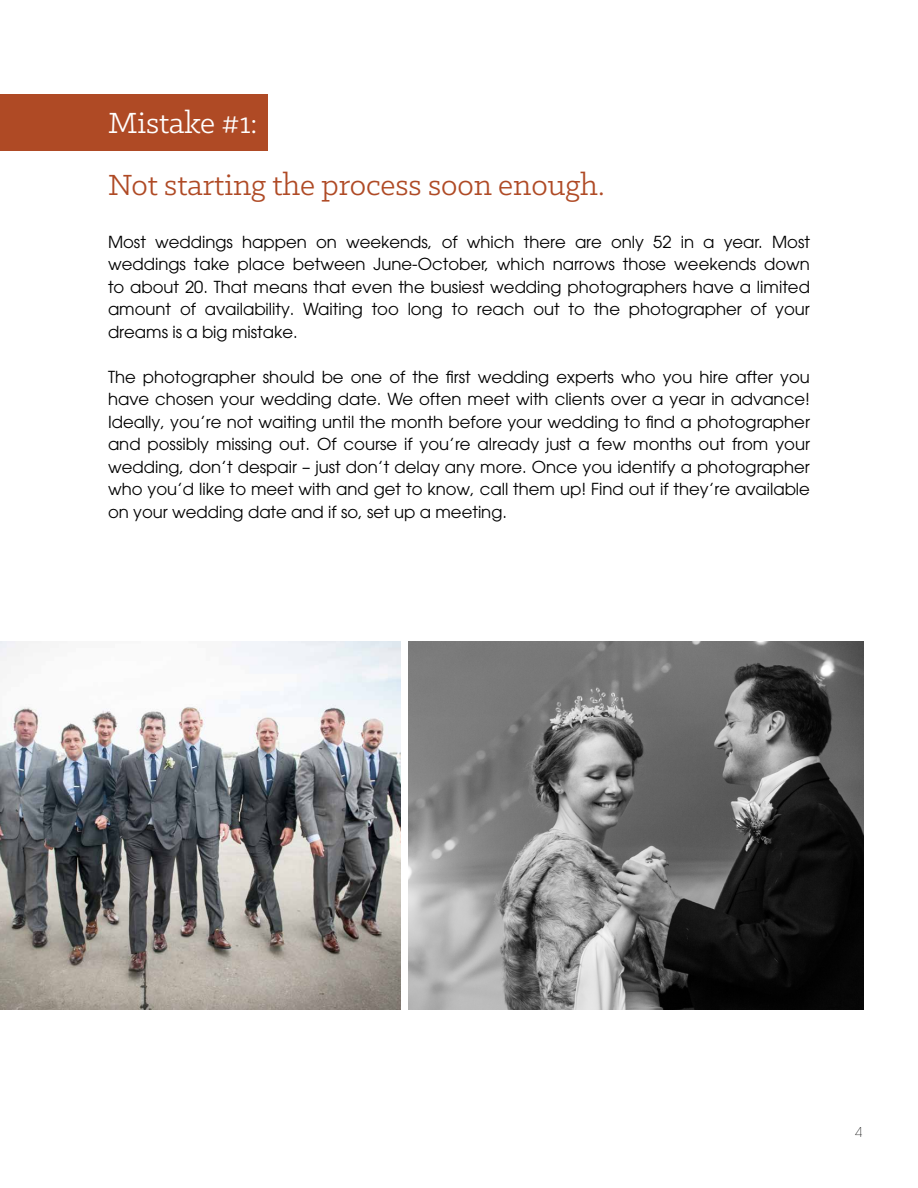
<style>
.page{position:relative;width:918px;height:1188px;background:#fff}
.page>*{position:absolute;margin:0;border:0;box-sizing:border-box;transform-origin:0 0}
.t1{font:33px "Klinic Slab";color:#af4a25}
.t2{font:33px "Klinic Slab";color:#fff}
.t3{font:16.5px/22.5px "Avant Garde";color:#000;text-align:justify}
.t4{font:200 13.5px "Avant Garde";color:#000}
</style>
<div class="page">
<div style="left:0;top:94px;width:267px;height:57px;background:#af4a25"></div>
<img style="left:0;top:641px;width:401px;height:368px">
<img style="left:409px;top:641px;width:455px;height:368px">
<h1 class="t2" style="left:108px;top:102px;width:151px">Mistake #1:</h1>
<h1 class="t1" style="left:108px;top:164px;width:498px">Not starting the process soon enough.</h1>
<p class="t3" style="left:108px;top:230px;width:704px">Most weddings happen on weekends, of which there are only 52 in a year. Most weddings take place between June-October, which narrows those weekends down to about 20. That means that even the busiest wedding photographers have a limited amount of availability. Waiting too long to reach out to the photographer of your dreams is a big mistake.</p>
<p class="t3" style="left:108px;top:366px;width:704px">The photographer should be one of the first wedding experts who you hire after you have chosen your wedding date. We often meet with clients over a year in advance!<br>Ideally, you’re not waiting until the month before your wedding to find a photographer and possibly missing out. Of course if you’re already just a few months out from your wedding, don’t despair – just don’t delay any more. Once you identify a photographer who you’d like to meet with and get to know, call them up! Find out if they’re available on your wedding date and if so, set up a meeting.</p>
<p class="t4" style="left:855px;top:1124px;width:9px">4</p>
</div>
